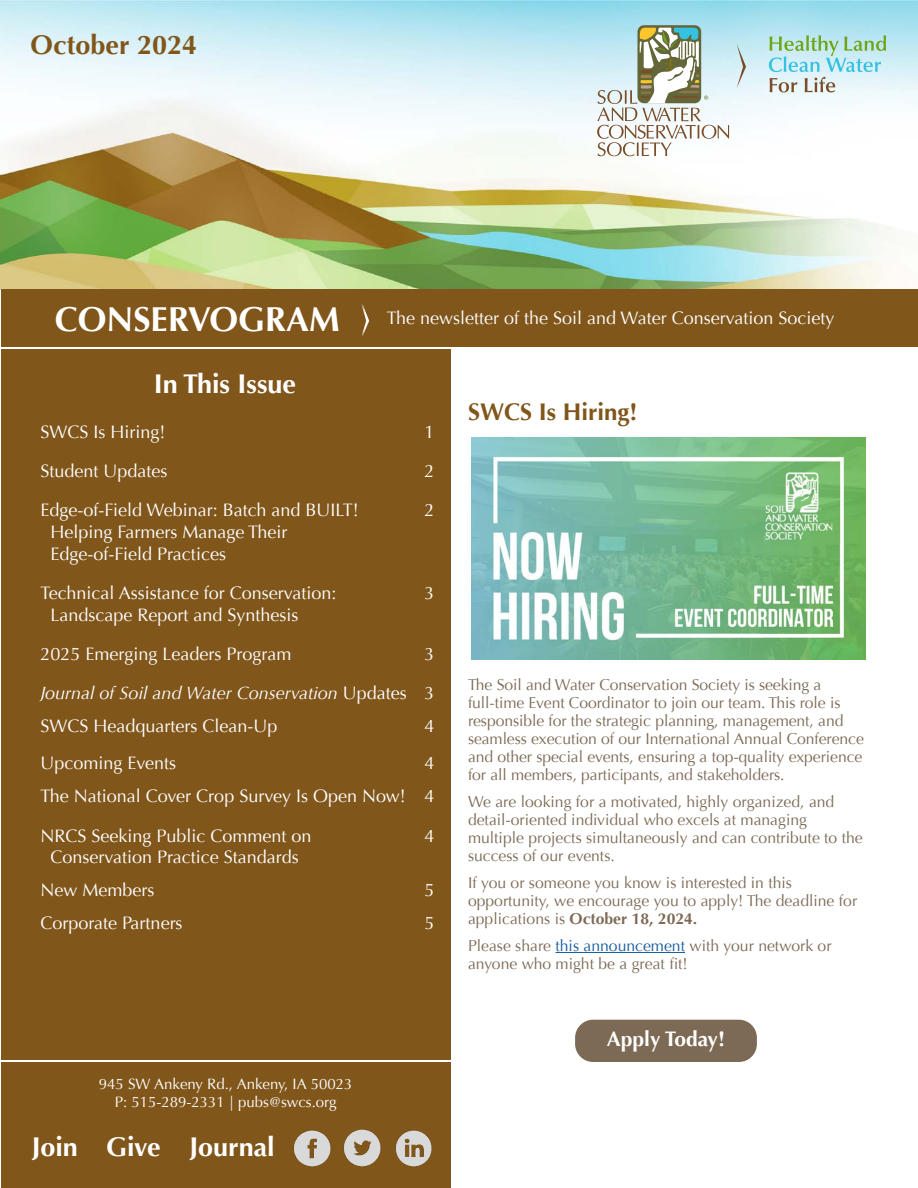
<style>
.page{position:relative;width:918px;height:1188px;background:#fff}
.page>*{position:absolute;margin:0;border:0;box-sizing:border-box;transform-origin:0 0}
.t1{font:700 34.5px "Optima";color:#fff}
.t2{font:700 27px "Optima";color:#fff}
.t3{font:700 27px "Optima";color:#80561b}
.Header_1{font:700 24px "Optima";color:#80561b}
.Body{font:700 21px "Optima";color:#fff}
.t4{font:18px/21.6px "Optima";color:#fff}
.t5{font:italic 18px "Optima";color:#fff}
.Body-2{font:15.75px/18px "Optima";letter-spacing:-.005em;color:#7d6a55}
.t6{font:15px/18px "Optima";color:#fff;text-align:center}
.s1{font-style:normal}
.s2{font-weight:700}
.s3{color:#175d9e}
</style>
<div class="page">
<img style="left:1px;top:0;width:917px;height:290px">
<div style="left:637px;top:25px;width:64px;height:78px;background:#636638;border-radius:7px"></div>
<svg style="left:597px;top:27px;width:132px;height:129px"></svg>
<svg style="left:737px;top:44px;width:9px;height:44px"></svg>
<svg style="left:769px;top:35px;width:117px;height:57px;background:#bcded9"></svg>
<div style="left:1px;top:290px;width:917px;height:57px;background:#80561b"></div>
<div style="left:1px;top:1062px;width:450px;height:126px;background:#80561b"></div>
<div style="left:1px;top:350px;width:450px;height:710px;background:#80561b"></div>
<img style="left:293px;top:1130px;width:38px;height:37px">
<img style="left:343px;top:1129px;width:38px;height:38px">
<img style="left:395px;top:1130px;width:37px;height:37px">
<svg style="left:362px;top:304px;width:7px;height:32px"></svg>
<hr style="left:556px;top:952px;width:129px;height:1px;background:#175d9e">
<img style="left:471px;top:438px;width:394px;height:221px">
<div style="left:575px;top:1020px;width:182px;height:42px;background:#7d6a55;border-radius:18px"></div>
<p class="t3" style="left:31px;top:29px;width:168px">October 2024</p>
<h1 class="t1" style="left:55px;top:299px;width:286px">CONSERVOGRAM</h1>
<p class="t4" style="left:387px;top:308px;width:449px">The newsletter of the Soil and Water Conservation Society</p>
<h2 class="t2" style="left:154px;top:368px;width:144px">In This Issue</h2>
<p class="t4" style="left:40px;top:421px;width:127px">SWCS Is Hiring!</p>
<p class="t4" style="left:424px;top:421px;width:12px">1</p>
<p class="t4" style="left:40px;top:460px;width:129px">Student Updates</p>
<p class="t4" style="left:424px;top:460px;width:12px">2</p>
<p class="t4" style="left:40px;top:500px;width:320px">Edge-of-Field Webinar: Batch and BUILT!</p>
<p class="t4" style="left:424px;top:500px;width:12px">2</p>
<p class="t4" style="left:51px;top:521px;width:238px">Helping Farmers Manage Their<br>Edge-of-Field Practices</p>
<p class="t4" style="left:40px;top:582px;width:297px">Technical Assistance for Conservation:</p>
<p class="t4" style="left:424px;top:582px;width:12px">3</p>
<p class="t4" style="left:51px;top:604px;width:250px">Landscape Report and Synthesis</p>
<p class="t4" style="left:40px;top:644px;width:252px">2025 Emerging Leaders Program</p>
<p class="t4" style="left:424px;top:644px;width:12px">3</p>
<p class="t5" style="left:40px;top:683px;width:396px">Journal of Soil and Water Conservation <span class="s1">Updates 3</span></p>
<p class="t4" style="left:40px;top:715px;width:239px">SWCS Headquarters Clean-Up</p>
<p class="t4" style="left:424px;top:715px;width:12px">4</p>
<p class="t4" style="left:40px;top:753px;width:137px">Upcoming Events</p>
<p class="t4" style="left:424px;top:753px;width:12px">4</p>
<p class="t4" style="left:40px;top:785px;width:396px">The National Cover Crop Survey Is Open Now! 4</p>
<p class="t4" style="left:40px;top:825px;width:273px">NRCS Seeking Public Comment on</p>
<p class="t4" style="left:424px;top:825px;width:12px">4</p>
<p class="t4" style="left:51px;top:847px;width:250px">Conservation Practice Standards</p>
<p class="t4" style="left:40px;top:879px;width:116px">New Members</p>
<p class="t4" style="left:424px;top:879px;width:12px">5</p>
<p class="t4" style="left:40px;top:912px;width:144px">Corporate Partners</p>
<p class="t4" style="left:424px;top:912px;width:12px">5</p>
<p class="t6" style="left:99px;top:1075px;width:255px">945 SW Ankeny Rd., Ankeny, IA 50023<br>P: 515-289-2331 | pubs@swcs.org</p>
<h2 class="t2" style="left:32px;top:1131px;width:245px">Join Give Journal</h2>
<p class="Header_1" style="left:468px;top:398px;width:171px">SWCS Is Hiring!</p>
<p class="Body-2" style="left:468px;top:676px;width:397px">The Soil and Water Conservation Society is seeking a full-time Event Coordinator to join our team. This role is responsible for the strategic planning, management, and seamless execution of our International Annual Conference and other special events, ensuring a top-quality experience for all members, participants, and stakeholders.</p>
<p class="Body-2" style="left:468px;top:793px;width:396px">We are looking for a motivated, highly organized, and detail-oriented individual who excels at managing multiple projects simultaneously and can contribute to the success of our events.</p>
<p class="Body-2" style="left:468px;top:874px;width:391px">If you or someone you know is interested in this opportunity, we encourage you to apply! The deadline for applications is <span class="s2">October 18, 2024.</span></p>
<p class="Body-2" style="left:468px;top:937px;width:365px">Please share <span class="s3">this announcement</span> with your network or anyone who might be a great fit!</p>
<p class="Body" style="left:607px;top:1026px;width:120px">Apply Today!</p>
</div>
